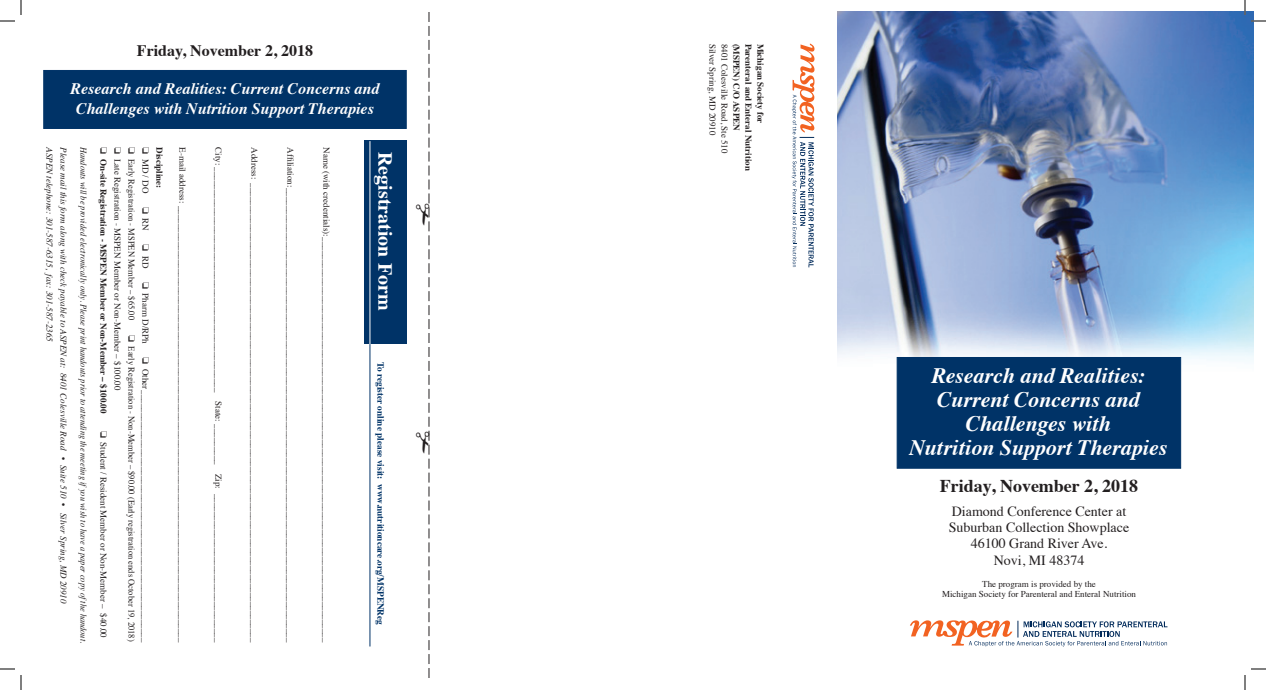
<style>
.page{position:relative;width:1266px;height:690px;background:#fff}
.page>*{position:absolute;margin:0;border:0;box-sizing:border-box;transform-origin:0 0}
.t1{font:italic 700 22px/24px "Times";color:#fff;text-align:center}
.t2{font:700 20px "Times";color:#fff}
.t3{font:700 18px "Times";color:#231f20}
.t4{font:italic 700 16px/20px "Times";color:#fff;text-align:center}
.t5{font:700 16px "Times";color:#231f20}
.t6{font:14px/16.3px "Times";color:#231f20;text-align:center}
.t7{font:700 9.5px "Times";color:#003367}
.t8{font:9px/10px "Times";color:#231f20;text-align:center}
.t9{font:9px/14px "Times";color:#231f20;scale:.95 1}
.t10{font:italic 9px "Times";color:#231f20}
.t11{font:italic 9px "Times";color:#231f20;scale:.93 1}
.t12{font:700 9px "Times";color:#231f20}
.s1{font-weight:700}
</style>
<div class="page">
<div style="left:44px;top:70px;width:362px;height:59px;background:#003367"></div>
<div style="left:364px;top:141px;width:42px;height:203px;background:#003367"></div>
<hr style="left:369px;top:155px;width:1px;height:491px;background:#003367">
<hr style="left:369px;top:141px;width:1px;height:203px;background:#fff">
<img style="left:837px;top:12px;width:417px;height:378px">
<div style="left:897px;top:357px;width:284px;height:111px;background:#003367;border:1px solid #003367"></div>
<svg style="left:910px;top:620px;width:257px;height:26px"></svg>
<svg style="left:792px;top:44px;width:22px;height:223px"></svg>
<svg style="left:0;top:0;width:22px;height:22px"></svg>
<svg style="left:0;top:668px;width:22px;height:22px"></svg>
<svg style="left:1244px;top:0;width:22px;height:22px"></svg>
<svg style="left:1244px;top:668px;width:22px;height:22px"></svg>
<svg style="left:428px;top:12px;width:2px;height:666px"></svg>
<h3 class="t5" style="left:137px;top:35px;width:178px">Friday, November 2, 2018</h3>
<h3 class="t4" style="left:71px;top:78px;width:310px">Research and Realities: Current Concerns and<br>Challenges with Nutrition Support Therapies</h3>
<p class="t8" style="left:332px;top:147px;width:496px;rotate:90deg">Name (with credentials):__________________________________________________________________________________________</p>
<h2 class="t2" style="left:404px;top:152px;width:160px;rotate:90deg">Registration Form</h2>
<p class="t10" style="left:57px;top:147px;width:196px;rotate:90deg">ASPEN telephone: 301-587-6315, fax: 301-587-2365</p>
<p class="t10" style="left:71px;top:147px;width:458px;rotate:90deg">Please mail this form along with check payable to ASPEN at: 8401 Colesville Road • Suite 510 • Silver Spring, MD 20910</p>
<p class="t11" style="left:91px;top:147px;width:535px;rotate:90deg">Handouts will be provided electronically only. Please print handouts prior to attending the meeting ifyou wish to have a paper copy ofthe handout.</p>
<p class="t8" style="left:188px;top:147px;width:497px;rotate:90deg">E-mail address: _________________________________________________________________________________________________</p>
<p class="t12" style="left:168px;top:147px;width:43px;rotate:90deg">Discipline:</p>
<p class="t8" style="left:260px;top:147px;width:497px;rotate:90deg">Address: ______________________________________________________________________________________________________</p>
<p class="t8" style="left:296px;top:147px;width:497px;rotate:90deg">Affiliation:_____________________________________________________________________________________________________</p>
<p class="t8" style="left:224px;top:147px;width:496px;rotate:90deg">City: __________________________________________________ State: _________ Zip: _________________________________</p>
<p class="t9" style="left:139px;top:147px;width:522px;text-indent:188px;rotate:90deg">❏ Early Registration - Non-Member – $90.00 (Early registration ends October 19, 2018) ❏ Late Registration - MSPEN Member or Non-Member – $100.00<br>❏ <span class="s1">On-site Registration - MSPEN Member or Non-Member – $100.00</span></p>
<p class="t9" style="left:139px;top:147px;width:183px;rotate:90deg">❏ Early Registration - MSPEN Member – $65.00</p>
<p class="t8" style="left:151px;top:159px;width:36px;rotate:90deg">MD / DO</p>
<p class="t8" style="left:151px;top:207px;width:26px;rotate:90deg">❏ RN</p>
<p class="t8" style="left:151px;top:244px;width:26px;rotate:90deg">❏ RD</p>
<p class="t8" style="left:151px;top:282px;width:63px;rotate:90deg">❏ Pharm D/RPh</p>
<p class="t8" style="left:151px;top:357px;width:286px;rotate:90deg">❏ Other________________________________________________________</p>
<p class="t7" style="left:390px;top:362px;width:265px;rotate:90deg">To register online please visit: www.nutritioncare.org/MSPENReg</p>
<p class="t8" style="left:109px;top:431px;width:209px;rotate:90deg">❏ Student / Resident Member or Non-Member – $40.00</p>
<p class="t8" style="left:718px;top:44px;width:93px;rotate:90deg">Silver Spring, MD 20910</p>
<p class="t8" style="left:730px;top:44px;width:111px;rotate:90deg">8401 Colesville Road, Ste 510</p>
<p class="t12" style="left:745px;top:44px;width:89px;rotate:90deg">(MSPEN) C/O ASPEN</p>
<p class="t12" style="left:757px;top:44px;width:129px;rotate:90deg">Parenteral and Enteral Nutrition</p>
<p class="t12" style="left:769px;top:44px;width:81px;rotate:90deg">Michigan Society for</p>
<h1 class="t1" style="left:910px;top:362px;width:259px">Research and Realities:<br>Current Concerns and<br>Challenges with<br>Nutrition Support Therapies</h1>
<h3 class="t3" style="left:940px;top:469px;width:200px">Friday, November 2, 2018</h3>
<h3 class="t6" style="left:949px;top:502px;width:182px">Diamond Conference Center at<br>Suburban Collection Showplace<br>46100 Grand River Ave.<br>Novi, MI 48374</h3>
<p class="t8" style="left:942px;top:579px;width:195px">The program is provided by the<br>Michigan Society for Parenteral and Enteral Nutrition</p>
</div>
